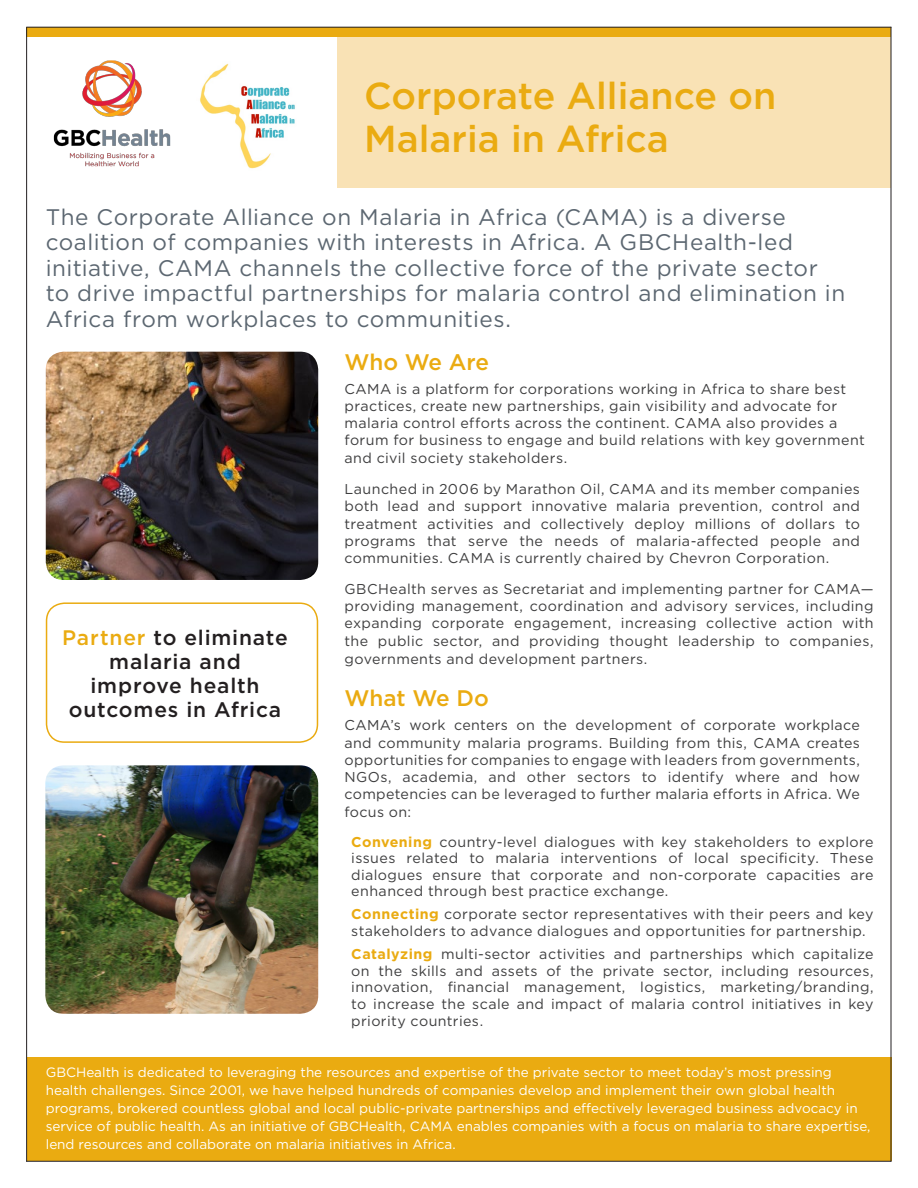
<style>
.page{position:relative;width:918px;height:1188px;background:#fff}
.page>*{position:absolute;margin:0;border:0;box-sizing:border-box;transform-origin:0 0}
.t1{font:500 37.5px/43.5px "Gotham";color:#eaab11}
.t2{font:22.5px/25.5px "Gotham";letter-spacing:.02em;color:#5c6771}
.t3{font:500 22.5px "Gotham";letter-spacing:-.01em;color:#eaab11}
.t4{font:500 21px/24px "Gotham";letter-spacing:.04em;color:#231f20;text-align:center}
.t5{font:14.25px/17.2px "Gotham";letter-spacing:.03em;color:#3e3e3f;text-align:justify}
.t6{font:13.5px/18px "Gotham";color:#fff}
.s1{color:#eaab11}
.s2{font-weight:700;color:#eaab11}
</style>
<div class="page">
<div style="left:337px;top:37px;width:554px;height:151px;background:#f9e2b5"></div>
<div style="left:27px;top:1057px;width:864px;height:104px;background:#eaab11"></div>
<div style="left:27px;top:27px;width:864px;height:10px;background:#eaab11"></div>
<hr style="left:26px;top:27px;width:865px;height:1px;background:#231f20">
<hr style="left:26px;top:27px;width:1px;height:1135px;background:#231f20">
<hr style="left:891px;top:27px;width:1px;height:1135px;background:#231f20">
<hr style="left:26px;top:1161px;width:865px;height:1px;background:#231f20">
<img style="left:53px;top:60px;width:118px;height:107px">
<img style="left:200px;top:63px;width:95px;height:106px">
<img style="left:45px;top:765px;width:273px;height:249px">
<div style="left:46px;top:602px;width:272px;height:141px;border:2px solid #eaab11;border-radius:18px"></div>
<img style="left:46px;top:352px;width:272px;height:228px">
<p class="t1" style="left:364px;top:73px;width:414px">Corporate Alliance on<br>Malaria in Africa</p>
<p class="t2" style="left:46px;top:204px;width:801px">The Corporate Alliance on Malaria in Africa (CAMA) is a diverse coalition of companies with interests in Africa. A GBCHealth-led initiative, CAMA channels the collective force of the private sector to drive impactful partnerships for malaria control and elimination in Africa from workplaces to communities.</p>
<p class="t4" style="left:62px;top:625px;width:227px"><span class="s1">Partner</span> to eliminate malaria and improve health outcomes in Africa</p>
<p class="t3" style="left:345px;top:348px;width:146px">Who We Are</p>
<p class="t5" style="left:345px;top:380px;width:522px;text-align:left">CAMA is a platform for corporations working in Africa to share best practices, create new partnerships, gain visibility and advocate for malaria control efforts across the continent. CAMA also provides a forum for business to engage and build relations with key government and civil society stakeholders.</p>
<p class="t5" style="left:345px;top:480px;width:517px">Launched in 2006 by Marathon Oil, CAMA and its member companies both lead and support innovative malaria prevention, control and treatment activities and collectively deploy millions of dollars to programs that serve the needs of malaria-affected people and communities. CAMA is currently chaired by Chevron Corporation.</p>
<p class="t5" style="left:345px;top:580px;width:531px">GBCHealth serves as Secretariat and implementing partner for CAMA— providing management, coordination and advisory services, including expanding corporate engagement, increasing collective action with the public sector, and providing thought leadership to companies, governments and development partners.</p>
<p class="t3" style="left:345px;top:685px;width:146px">What We Do</p>
<p class="t5" style="left:345px;top:717px;width:517px">CAMA’s work centers on the development of corporate workplace and community malaria programs. Building from this, CAMA creates opportunities for companies to engage with leaders from governments, NGOs, academia, and other sectors to identify where and how competencies can be leveraged to further malaria efforts in Africa. We focus on:</p>
<p class="t5" style="left:351px;top:833px;width:524px;line-height:16.5px"><span class="s2">Convening</span> country-level dialogues with key stakeholders to explore issues related to malaria interventions of local specificity. These dialogues ensure that corporate and non-corporate capacities are enhanced through best practice exchange.</p>
<p class="t5" style="left:351px;top:906px;width:524px;line-height:16.5px"><span class="s2">Connecting</span> corporate sector representatives with their peers and key stakeholders to advance dialogues and opportunities for partnership.</p>
<p class="t5" style="left:351px;top:946px;width:524px;line-height:16.6px"><span class="s2">Catalyzing</span> multi-sector activities and partnerships which capitalize on the skills and assets of the private sector, including resources, innovation, financial management, logistics, marketing/branding, to increase the scale and impact of malaria control initiatives in key priority countries.</p>
<p class="t6" style="left:46px;top:1063px;width:826px">GBCHealth is dedicated to leveraging the resources and expertise of the private sector to meet today’s most pressing health challenges. Since 2001, we have helped hundreds of companies develop and implement their own global health programs, brokered countless global and local public-private partnerships and effectively leveraged business advocacy in service of public health. As an initiative of GBCHealth, CAMA enables companies with a focus on malaria to share expertise, lend resources and collaborate on malaria initiatives in Africa.</p>
</div>
